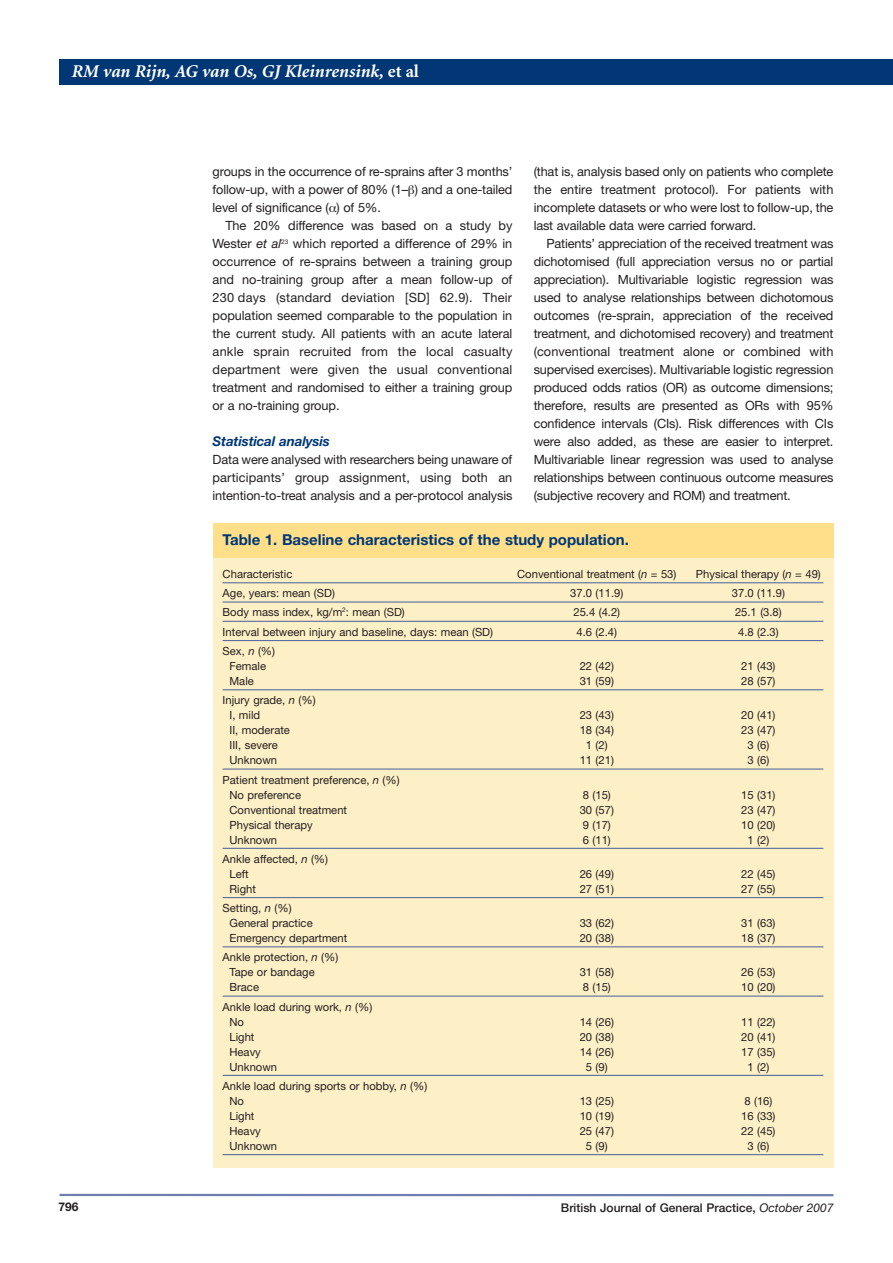
<style>
.page{position:relative;width:893px;height:1263px;background:#fff}
.page>*{position:absolute;margin:0;border:0;box-sizing:border-box;transform-origin:0 0}
.t1{font:italic 700 18px "Minion";color:#fff}
.t2{font:700 15px "Helvetica Neue";color:#013775}
.t3{font:italic 700 13.5px "Helvetica Neue";letter-spacing:-.01em;color:#013775}
.t4{font:12.75px/18px "Helvetica Neue";letter-spacing:-.01em;color:#231f20;text-align:justify}
.t5{font:500 12px "Helvetica Neue";color:#231f20}
.t6{font:700 12px "Helvetica Neue";color:#231f20}
.t7{font:11.25px/15px "Helvetica Neue";color:#231f20}
.s1{font-style:normal}
.s2{font-style:italic}
.s3{font-weight:400;font-style:italic}
</style>
<div class="page">
<hr style="left:60px;top:1194px;width:773px;height:2px;background:#6e7fad">
<div style="left:60px;top:60px;width:833px;height:25px;background:#013775"></div>
<div style="left:213px;top:524px;width:620px;height:643px;background:#fef0c6"></div>
<hr style="left:223px;top:582px;width:600px;height:1px;background:#596ea1">
<hr style="left:223px;top:601px;width:600px;height:2px;background:#596ea1">
<hr style="left:223px;top:621px;width:600px;height:1px;background:#596ea1">
<hr style="left:223px;top:640px;width:600px;height:1px;background:#596ea1">
<hr style="left:223px;top:689px;width:600px;height:1px;background:#596ea1">
<hr style="left:223px;top:768px;width:600px;height:2px;background:#596ea1">
<hr style="left:223px;top:848px;width:600px;height:1px;background:#596ea1">
<hr style="left:223px;top:897px;width:600px;height:1px;background:#596ea1">
<hr style="left:223px;top:946px;width:600px;height:1px;background:#596ea1">
<hr style="left:223px;top:995px;width:600px;height:2px;background:#596ea1">
<hr style="left:223px;top:1075px;width:600px;height:1px;background:#596ea1">
<hr style="left:223px;top:1154px;width:600px;height:1px;background:#596ea1">
<div style="left:213px;top:524px;width:620px;height:34px;background:#ffdf89"></div>
<h1 class="t1" style="left:72px;top:64px;width:349px">RM van Rijn, AG van Os, GJ Kleinrensink, <span class="s1">et al</span></h1>
<p class="t4" style="left:213px;top:164px;width:301px">groups in the occurrence of re-sprains after 3 months’ follow-up, with a power of 80% (1– ) and a one-tailed level of significance ( ) of 5%.</p>
<p class="t4" style="left:213px;top:218px;width:301px;text-indent:13px">The 20% difference was based on a study by Wester <span class="s2">et al</span><sup>23</sup> which reported a difference of 29% in occurrence of re-sprains between a training group and no-training group after a mean follow-up of 230 days (standard deviation [SD] 62.9). Their population seemed comparable to the population in the current study. All patients with an acute lateral ankle sprain recruited from the local casualty department were given the usual conventional treatment and randomised to either a training group or a no-training group.</p>
<p class="t3" style="left:213px;top:437px;width:119px">Statistical analysis</p>
<p class="t4" style="left:213px;top:452px;width:301px">Data were analysed with researchers being unaware of participants’ group assignment, using both an intention-to-treat analysis and a per-protocol analysis</p>
<p class="t4" style="left:534px;top:164px;width:301px">(that is, analysis based only on patients who complete the entire treatment protocol). For patients with incomplete datasets or who were lost to follow-up, the last available data were carried forward.</p>
<p class="t4" style="left:534px;top:236px;width:301px;text-indent:13px">Patients’ appreciation of the received treatment was dichotomised (full appreciation versus no or partial appreciation). Multivariable logistic regression was used to analyse relationships between dichotomous outcomes (re-sprain, appreciation of the received treatment, and dichotomised recovery) and treatment (conventional treatment alone or combined with supervised exercises). Multivariable logistic regression produced odds ratios (OR) as outcome dimensions; therefore, results are presented as ORs with 95% confidence intervals (CIs). Risk differences with CIs were also added, as these are easier to interpret.<br>Multivariable linear regression was used to analyse relationships between continuous outcome measures (subjective recovery and ROM) and treatment.</p>
<p class="t2" style="left:223px;top:534px;width:408px">Table 1. Baseline characteristics of the study population.</p>
<p class="t7" style="left:223px;top:567px;width:71px">Characteristic</p>
<p class="t7" style="left:517px;top:567px;width:161px">Conventional treatment (<span class="s2">n</span> = 53)</p>
<p class="t7" style="left:696px;top:567px;width:126px">Physical therapy (<span class="s2">n</span> = 49)</p>
<p class="t7" style="left:223px;top:587px;width:114px">Age, years: mean (SD)</p>
<p class="t7" style="left:570px;top:587px;width:55px">37.0 (11.9)</p>
<p class="t7" style="left:732px;top:587px;width:55px">37.0 (11.9)</p>
<p class="t7" style="left:223px;top:606px;width:184px">Body mass index, kg/m<sup>2</sup>: mean (SD)</p>
<p class="t7" style="left:573px;top:606px;width:48px">25.4 (4.2)</p>
<p class="t7" style="left:735px;top:606px;width:48px">25.1 (3.8)</p>
<p class="t7" style="left:223px;top:625px;width:272px">Interval between injury and baseline, days: mean (SD)</p>
<p class="t7" style="left:577px;top:625px;width:42px">4.6 (2.4)</p>
<p class="t7" style="left:738px;top:625px;width:42px">4.8 (2.3)</p>
<p class="t7" style="left:223px;top:645px;width:54px;text-align:center">Sex, <span class="s2">n</span> (%)<br>Female</p>
<p class="t7" style="left:580px;top:660px;width:36px">22 (42)</p>
<p class="t7" style="left:741px;top:660px;width:36px">21 (43)</p>
<p class="t7" style="left:229px;top:675px;width:26px">Male</p>
<p class="t7" style="left:580px;top:675px;width:36px">31 (59)</p>
<p class="t7" style="left:741px;top:675px;width:36px">28 (57)</p>
<p class="t7" style="left:229px;top:694px;width:88px;text-indent:-7px">Injury grade, <span class="s2">n</span> (%)<br>I, mild</p>
<p class="t7" style="left:580px;top:709px;width:36px">23 (43)</p>
<p class="t7" style="left:741px;top:709px;width:36px">20 (41)</p>
<p class="t7" style="left:229px;top:724px;width:62px">II, moderate</p>
<p class="t7" style="left:580px;top:724px;width:36px">18 (34)</p>
<p class="t7" style="left:741px;top:724px;width:36px">23 (47)</p>
<p class="t7" style="left:229px;top:739px;width:50px">III, severe</p>
<p class="t7" style="left:586px;top:739px;width:23px">1 (2)</p>
<p class="t7" style="left:747px;top:739px;width:23px">3 (6)</p>
<p class="t7" style="left:229px;top:754px;width:49px">Unknown</p>
<p class="t7" style="left:580px;top:754px;width:36px">11 (21)</p>
<p class="t7" style="left:747px;top:754px;width:23px">3 (6)</p>
<p class="t7" style="left:229px;top:773px;width:172px;text-indent:-7px">Patient treatment preference, <span class="s2">n</span> (%)<br>No preference</p>
<p class="t7" style="left:583px;top:788px;width:30px">8 (15)</p>
<p class="t7" style="left:741px;top:788px;width:36px">15 (31)</p>
<p class="t7" style="left:229px;top:803px;width:119px">Conventional treatment</p>
<p class="t7" style="left:580px;top:803px;width:36px">30 (57)</p>
<p class="t7" style="left:741px;top:803px;width:36px">23 (47)</p>
<p class="t7" style="left:229px;top:818px;width:85px">Physical therapy</p>
<p class="t7" style="left:583px;top:818px;width:30px">9 (17)</p>
<p class="t7" style="left:741px;top:818px;width:36px">10 (20)</p>
<p class="t7" style="left:229px;top:833px;width:49px">Unknown</p>
<p class="t7" style="left:583px;top:833px;width:30px">6 (11)</p>
<p class="t7" style="left:747px;top:833px;width:23px">1 (2)</p>
<p class="t7" style="left:229px;top:852px;width:100px;text-indent:-7px">Ankle affected, <span class="s2">n</span> (%)<br>Left</p>
<p class="t7" style="left:580px;top:867px;width:36px">26 (49)</p>
<p class="t7" style="left:741px;top:867px;width:36px">22 (45)</p>
<p class="t7" style="left:229px;top:882px;width:28px">Right</p>
<p class="t7" style="left:580px;top:882px;width:36px">27 (51)</p>
<p class="t7" style="left:741px;top:882px;width:36px">27 (55)</p>
<p class="t7" style="left:229px;top:902px;width:85px;text-indent:-7px">Setting, <span class="s2">n</span> (%)<br>General practice</p>
<p class="t7" style="left:580px;top:917px;width:36px">33 (62)</p>
<p class="t7" style="left:741px;top:917px;width:36px">31 (63)</p>
<p class="t7" style="left:229px;top:932px;width:119px">Emergency department</p>
<p class="t7" style="left:580px;top:932px;width:36px">20 (38)</p>
<p class="t7" style="left:741px;top:932px;width:36px">18 (37)</p>
<p class="t7" style="left:229px;top:951px;width:110px;text-indent:-7px">Ankle protection, <span class="s2">n</span> (%)<br>Tape or bandage</p>
<p class="t7" style="left:580px;top:966px;width:36px">31 (58)</p>
<p class="t7" style="left:741px;top:966px;width:36px">26 (53)</p>
<p class="t7" style="left:229px;top:981px;width:31px">Brace</p>
<p class="t7" style="left:583px;top:981px;width:30px">8 (15)</p>
<p class="t7" style="left:741px;top:981px;width:36px">10 (20)</p>
<p class="t7" style="left:229px;top:1000px;width:144px;text-indent:-7px">Ankle load during work, <span class="s2">n</span> (%)<br>No</p>
<p class="t7" style="left:580px;top:1015px;width:36px">14 (26)</p>
<p class="t7" style="left:741px;top:1015px;width:36px">11 (22)</p>
<p class="t7" style="left:229px;top:1030px;width:27px">Light</p>
<p class="t7" style="left:580px;top:1030px;width:36px">20 (38)</p>
<p class="t7" style="left:741px;top:1030px;width:36px">20 (41)</p>
<p class="t7" style="left:229px;top:1045px;width:33px">Heavy</p>
<p class="t7" style="left:580px;top:1045px;width:36px">14 (26)</p>
<p class="t7" style="left:741px;top:1045px;width:36px">17 (35)</p>
<p class="t7" style="left:229px;top:1060px;width:49px">Unknown</p>
<p class="t7" style="left:586px;top:1060px;width:23px">5 (9)</p>
<p class="t7" style="left:747px;top:1060px;width:23px">1 (2)</p>
<p class="t7" style="left:229px;top:1079px;width:199px;text-indent:-7px">Ankle load during sports or hobby, <span class="s2">n</span> (%)<br>No</p>
<p class="t7" style="left:580px;top:1094px;width:36px">13 (25)</p>
<p class="t7" style="left:744px;top:1094px;width:30px">8 (16)</p>
<p class="t6" style="left:58px;top:1202px;width:22px">796</p>
<p class="t7" style="left:229px;top:1109px;width:27px">Light</p>
<p class="t7" style="left:580px;top:1109px;width:36px">10 (19)</p>
<p class="t7" style="left:741px;top:1109px;width:36px">16 (33)</p>
<p class="t7" style="left:229px;top:1124px;width:33px">Heavy</p>
<p class="t7" style="left:580px;top:1124px;width:36px">25 (47)</p>
<p class="t7" style="left:741px;top:1124px;width:36px">22 (45)</p>
<p class="t7" style="left:229px;top:1139px;width:49px">Unknown</p>
<p class="t7" style="left:586px;top:1139px;width:23px">5 (9)</p>
<p class="t7" style="left:747px;top:1139px;width:23px">3 (6)</p>
<p class="t5" style="left:561px;top:1203px;width:274px">British Journal of General Practice, <span class="s3">October 2007</span></p>
</div>
